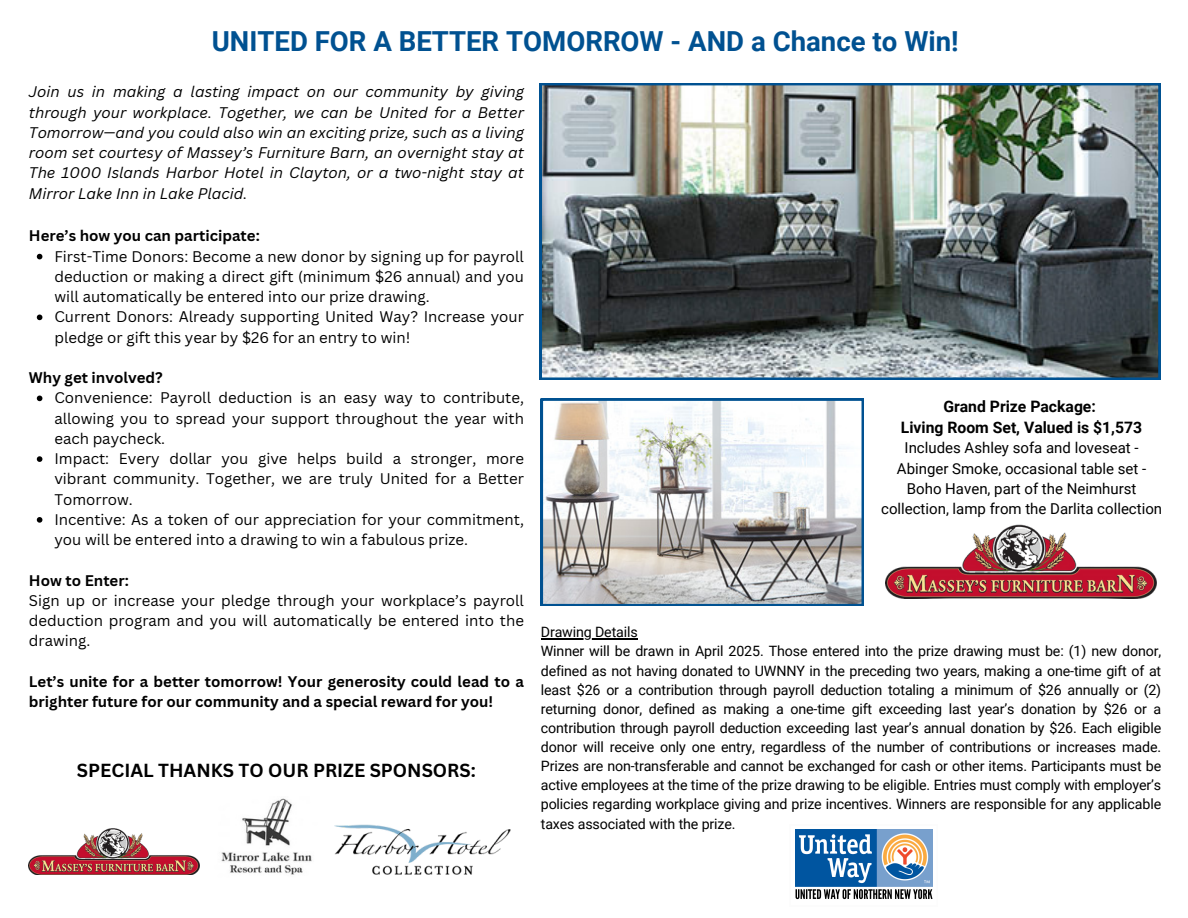
<style>
.page{position:relative;width:1188px;height:918px;background:#fff}
.page>*{position:absolute;margin:0;border:0;box-sizing:border-box;transform-origin:0 0}
.t1{font:700 27.6px "Roboto";color:#005191}
.t2{font:700 18.45px "Canva Sans";color:#000}
.t3{font:700 15.75px "Roboto";color:#000}
.t4{font:15px/20.2px "Canva Sans";color:#000;text-align:justify}
.t5{font:italic 15px/20.2px "Canva Sans";color:#000;text-align:justify}
.t6{font:700 15px/20.2px "Canva Sans";color:#000}
.t7{font:15px/20.2px "Roboto";color:#000;text-align:center}
.t8{font:14.25px/19.2px "Roboto";letter-spacing:-.01em;color:#000;text-align:justify}
</style>
<div class="page">
<img style="left:540px;top:83px;width:620px;height:297px">
<svg style="left:541px;top:399px;width:323px;height:207px"></svg>
<svg style="left:37px;top:254px;width:5px;height:5px"></svg>
<svg style="left:37px;top:315px;width:5px;height:5px"></svg>
<svg style="left:37px;top:396px;width:5px;height:5px"></svg>
<svg style="left:37px;top:456px;width:5px;height:6px"></svg>
<svg style="left:37px;top:517px;width:5px;height:6px"></svg>
<img style="left:886px;top:524px;width:271px;height:74px">
<svg style="left:795px;top:829px;width:138px;height:71px"></svg>
<img style="left:335px;top:825px;width:175px;height:49px">
<img style="left:221px;top:798px;width:91px;height:77px">
<hr style="left:541px;top:638px;width:97px;height:2px;background:#000">
<img style="left:29px;top:828px;width:171px;height:46px">
<p class="t1" style="left:212px;top:26px;width:748px">UNITED FOR A BETTER TOMORROW - AND a Chance to Win!</p>
<h3 class="t5" style="left:29px;top:81px;width:497px">Join us in making a lasting impact on our community by giving through your workplace. Together, we can be United for a Better Tomorrow—and you could also win an exciting prize, such as a living room set courtesy of Massey’s Furniture Barn, an overnight stay at The 1000 Islands Harbor Hotel in Clayton, or a two-night stay at Mirror Lake Inn in Lake Placid.</h3>
<p class="t6" style="left:29px;top:225px;width:232px">Here’s how you can participate:</p>
<p class="t4" style="left:54px;top:246px;width:471px">First-Time Donors: Become a new donor by signing up for payroll deduction or making a direct gift (minimum $26 annual) and you will automatically be entered into our prize drawing.</p>
<h3 class="t4" style="left:54px;top:306px;width:471px">Current Donors: Already supporting United Way? Increase your pledge or gift this year by $26 for an entry to win!</h3>
<p class="t6" style="left:29px;top:367px;width:135px">Why get involved?</p>
<p class="t4" style="left:54px;top:387px;width:471px">Convenience: Payroll deduction is an easy way to contribute, allowing you to spread your support throughout the year with each paycheck.</p>
<p class="t4" style="left:54px;top:448px;width:471px">Impact: Every dollar you give helps build a stronger, more vibrant community. Together, we are truly United for a Better Tomorrow.</p>
<p class="t4" style="left:54px;top:509px;width:471px">Incentive: As a token of our appreciation for your commitment, you will be entered into a drawing to win a fabulous prize.</p>
<p class="t6" style="left:29px;top:570px;width:101px">How to Enter:</p>
<h3 class="t4" style="left:29px;top:590px;width:497px">Sign up or increase your pledge through your workplace’s payroll deduction program and you will automatically be entered into the drawing.</h3>
<h2 class="t6" style="left:29px;top:671px;width:497px">Let’s unite for a better tomorrow! Your generosity could lead to a brighter future for our community and a special reward for you!</h2>
<p class="t2" style="left:77px;top:757px;width:400px">SPECIAL THANKS TO OUR PRIZE SPONSORS:</p>
<p class="t3" style="left:943px;top:397px;width:154px">Grand Prize Package:</p>
<p class="t3" style="left:901px;top:418px;width:243px">Living Room Set, Valued is $1,573</p>
<p class="t7" style="left:881px;top:438px;width:282px">Includes Ashley sofa and loveseat - Abinger Smoke, occasional table set - Boho Haven, part of the Neimhurst collection, lamp from the Darlita collection</p>
<p class="t8" style="left:541px;top:623px;width:98px">Drawing Details</p>
<p class="t8" style="left:541px;top:642px;width:622px">Winner will be drawn in April 2025. Those entered into the prize drawing must be: (1) new donor, defined as not having donated to UWNNY in the preceding two years, making a one-time gift of at least $26 or a contribution through payroll deduction totaling a minimum of $26 annually or (2) returning donor, defined as making a one-time gift exceeding last year’s donation by $26 or a contribution through payroll deduction exceeding last year’s annual donation by $26. Each eligible donor will receive only one entry, regardless of the number of contributions or increases made.<br>Prizes are non-transferable and cannot be exchanged for cash or other items. Participants must be active employees at the time of the prize drawing to be eligible. Entries must comply with employer’s policies regarding workplace giving and prize incentives. Winners are responsible for any applicable taxes associated with the prize.</p>
</div>
